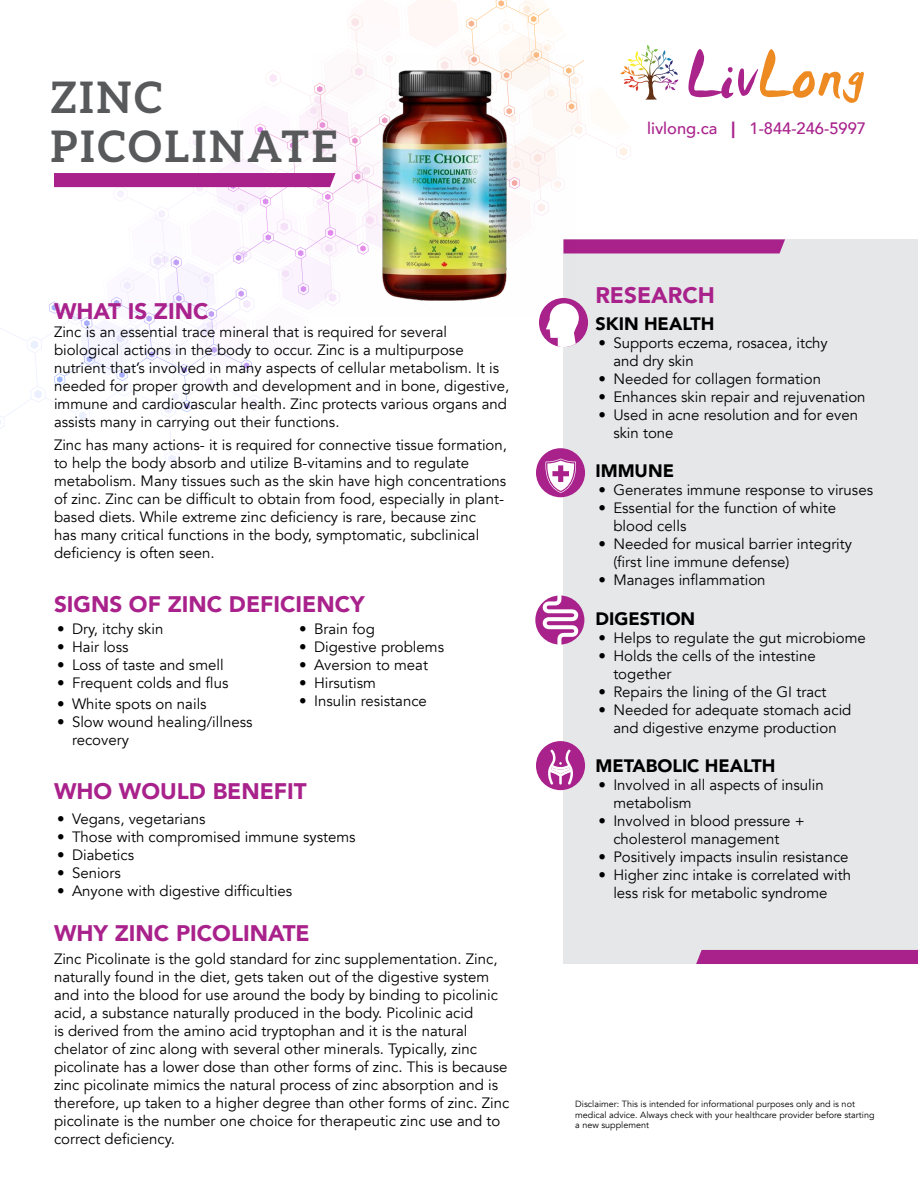
<style>
.page{position:relative;width:918px;height:1188px;background:#fff}
.page>*{position:absolute;margin:0;border:0;box-sizing:border-box;transform-origin:0 0}
.t1{font:700 43.5px/49.5px "Aleo";letter-spacing:.07em;color:#58595b}
.t2{font:900 22.5px "Avenir";color:#a9228c}
.t3{font:900 18px "Avenir";color:#000}
.t4{font:500 16.5px "Avenir";color:#a9228c}
.t5{font:15px/18px "Avenir";color:#000}
.t6{font:9px/10.5px "Avenir";color:#000}
.s1{font-weight:900}
</style>
<div class="page">
<div style="left:563px;top:239px;width:355px;height:725px;background:#e6e7e8"></div>
<div style="left:696px;top:950px;width:222px;height:14px;background:#a9228c"></div>
<div style="left:536px;top:741px;width:49px;height:49px;background:#a9228c;border-radius:50%"></div>
<svg style="left:548px;top:750px;width:25px;height:35px"></svg>
<div style="left:535px;top:596px;width:49px;height:49px;background:#a9228c;border-radius:50%"></div>
<svg style="left:542px;top:595px;width:37px;height:50px"></svg>
<div style="left:536px;top:448px;width:49px;height:49px;background:#a9228c;border-radius:50%"></div>
<svg style="left:0;top:0;width:863px;height:493px"></svg>
<div style="left:550px;top:318px;width:7px;height:11px;background:#fff"></div>
<h1 class="t1" style="left:51px;top:71px;width:288px">ZINC<br>PICOLINATE</h1>
<h2 class="t2" style="left:54px;top:292px;width:156px">WHAT IS ZINC</h2>
<p class="t5" style="left:54px;top:324px;width:457px">Zinc is an essential trace mineral that is required for several biological actions in the body to occur. Zinc is a multipurpose nutrient that’s involved in many aspects of cellular metabolism. It is needed for proper growth and development and in bone, digestive, immune and cardiovascular health. Zinc protects various organs and assists many in carrying out their functions.</p>
<p class="t5" style="left:54px;top:436px;width:455px">Zinc has many actions- it is required for connective tissue formation, to help the body absorb and utilize B-vitamins and to regulate metabolism. Many tissues such as the skin have high concentrations of zinc. Zinc can be difficult to obtain from food, especially in plant&shy;based diets. While extreme zinc deficiency is rare, because zinc<br>has many critical functions in the body, symptomatic, subclinical deficiency is often seen.</p>
<h2 class="t2" style="left:54px;top:585px;width:312px">SIGNS OF ZINC DEFICIENCY</h2>
<p class="t5" style="left:57px;top:620px;width:108px">• Dry, itchy skin</p>
<p class="t5" style="left:57px;top:638px;width:73px">• Hair loss</p>
<p class="t5" style="left:57px;top:656px;width:168px">• Loss of taste and smell</p>
<p class="t5" style="left:57px;top:674px;width:173px">• Frequent colds and flus</p>
<p class="t5" style="left:57px;top:696px;width:151px">• White spots on nails</p>
<p class="t5" style="left:72px;top:714px;width:182px;text-indent:-15px">• Slow wound healing/illness recovery</p>
<p class="t5" style="left:299px;top:620px;width:77px">• Brain fog</p>
<p class="t5" style="left:299px;top:638px;width:146px">• Digestive problems</p>
<p class="t5" style="left:299px;top:656px;width:130px">• Aversion to meat</p>
<p class="t5" style="left:299px;top:674px;width:78px">• Hirsutism</p>
<p class="t5" style="left:299px;top:692px;width:129px">• Insulin resistance</p>
<h2 class="t2" style="left:54px;top:772px;width:254px">WHO WOULD BENEFIT</h2>
<p class="t5" style="left:57px;top:810px;width:150px">• Vegans, vegetarians</p>
<p class="t5" style="left:57px;top:828px;width:300px">• Those with compromised immune systems</p>
<p class="t5" style="left:57px;top:846px;width:79px">• Diabetics</p>
<p class="t5" style="left:57px;top:864px;width:65px">• Seniors</p>
<p class="t5" style="left:57px;top:882px;width:237px">• Anyone with digestive difficulties</p>
<h2 class="t2" style="left:54px;top:914px;width:257px">WHY ZINC PICOLINATE</h2>
<p class="t5" style="left:54px;top:950px;width:457px">Zinc Picolinate is the gold standard for zinc supplementation. Zinc, naturally found in the diet, gets taken out of the digestive system and into the blood for use around the body by binding to picolinic acid, a substance naturally produced in the body. Picolinic acid<br>is derived from the amino acid tryptophan and it is the natural chelator of zinc along with several other minerals. Typically, zinc picolinate has a lower dose than other forms of zinc. This is because zinc picolinate mimics the natural process of zinc absorption and is therefore, up taken to a higher degree than other forms of zinc. Zinc picolinate is the number one choice for therapeutic zinc use and to correct deficiency.</p>
<p class="t4" style="left:647px;top:114px;width:220px">livlong.ca <span class="s1">|</span> 1-844-246-5997</p>
<h2 class="t2" style="left:595px;top:276px;width:121px">RESEARCH</h2>
<p class="t3" style="left:595px;top:308px;width:120px">SKIN HEALTH</p>
<p class="t5" style="left:613px;top:334px;width:216px;text-indent:-15px">• Supports eczema, rosacea, itchy and dry skin</p>
<p class="t5" style="left:598px;top:370px;width:224px">• Needed for collagen formation</p>
<p class="t5" style="left:598px;top:388px;width:269px">• Enhances skin repair and rejuvenation</p>
<p class="t5" style="left:613px;top:406px;width:246px;text-indent:-15px">• Used in acne resolution and for even skin tone</p>
<p class="t3" style="left:595px;top:455px;width:80px">IMMUNE</p>
<p class="t5" style="left:598px;top:481px;width:276px">• Generates immune response to viruses</p>
<p class="t5" style="left:613px;top:499px;width:224px;text-indent:-15px">• Essential for the function of white blood cells</p>
<p class="t5" style="left:613px;top:535px;width:240px;text-indent:-15px">• Needed for musical barrier integrity (first line immune defense)</p>
<p class="t5" style="left:598px;top:571px;width:169px">• Manages inflammation</p>
<p class="t3" style="left:595px;top:603px;width:101px">DIGESTION</p>
<p class="t5" style="left:598px;top:629px;width:269px">• Helps to regulate the gut microbiome</p>
<p class="t5" style="left:613px;top:647px;width:204px;text-indent:-15px">• Holds the cells of the intestine together</p>
<p class="t5" style="left:598px;top:683px;width:230px">• Repairs the lining of the GI tract</p>
<p class="t5" style="left:598px;top:701px;width:255px;text-align:center">• Needed for adequate stomach acid and digestive enzyme production</p>
<p class="t3" style="left:595px;top:751px;width:181px">METABOLIC HEALTH</p>
<p class="t5" style="left:613px;top:776px;width:212px;text-indent:-15px">• Involved in all aspects of insulin metabolism</p>
<p class="t5" style="left:613px;top:812px;width:193px;text-indent:-15px">• Involved in blood pressure + cholesterol management</p>
<p class="t5" style="left:598px;top:848px;width:252px">• Positively impacts insulin resistance</p>
<p class="t5" style="left:598px;top:866px;width:254px;text-align:center">• Higher zinc intake is correlated with less risk for metabolic syndrome</p>
<p class="t6" style="left:575px;top:1099px;width:301px">Disclaimer: This is intended for informational purposes only and is not medical advice. Always check with your healthcare provider before starting a new supplement</p>
</div>
